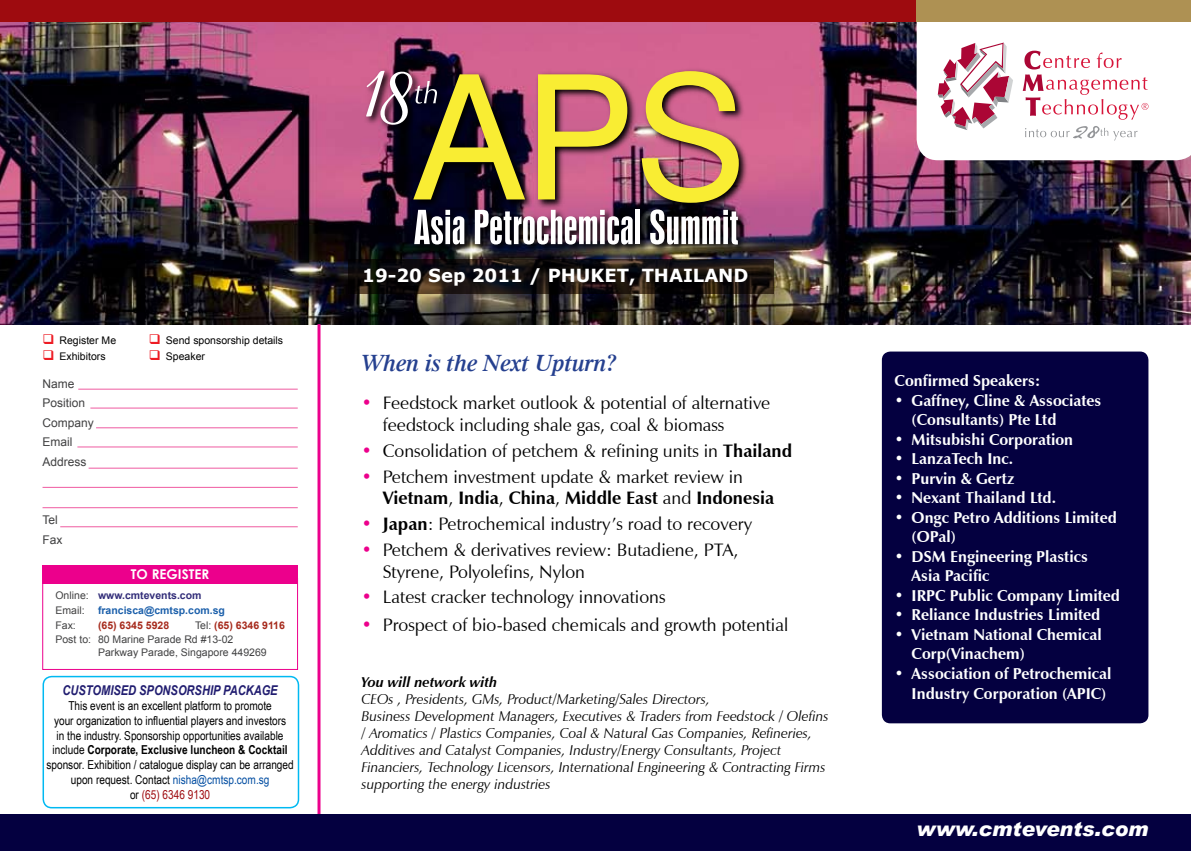
<style>
.page{position:relative;width:1191px;height:851px;background:#fff}
.page>*{position:absolute;margin:0;border:0;box-sizing:border-box;transform-origin:0 0}
.t1{font:italic 600 24px "Dutch 801 BT";color:#25408f}
.t2{font:italic 900 20.25px "Arial";color:#fff}
.t3{font:18px/21.6px "Zapf Humanist 601 BT";color:#000}
.t4{font:700 18px "Verdana";color:#fff}
.t5{font:700 15.75px/19.5px "Zapf Humanist 601 BT";color:#fff}
.t6{font:italic 14.25px/17.1px "Zapf Humanist 601 BT";color:#000}
.t7{font:italic 700 14.25px "Zapf Humanist 601 BT";color:#000}
.t8{font:italic 700 13.5px "Arial Narrow";color:#211d70}
.t9{font:700 13.5px "Century Gothic";color:#fff}
.t10{font:12.3px/14.7px "Arial Narrow";color:#000;text-align:center}
.t11{font:12px/19.5px "Arial";color:#414142}
.t12{font:10.5px/14.7px "Arial";color:#414142}
.t13{font:10.5px "Arial";color:#000}
.t14{font:700 10.5px/14.7px "Arial";color:#322d79}
.t15{font:700 10.5px "Arial";color:#1c60ab}
.t16{font:700 10.5px "Arial";color:#a62a1c}
.s1{color:#ed1c24}
.s2{font-weight:400;color:#414142}
.s3{font-weight:700;color:#a62a1c}
.s4{font-weight:700}
.s5{color:#034ea2}
.s6{color:#9e0b0f}
.s7{color:#ec008c}
</style>
<div class="page">
<img style="left:0;top:21px;width:1191px;height:303px">
<svg style="left:916px;top:21px;width:275px;height:139px"></svg>
<hr style="left:317px;top:324px;width:3px;height:526px;background:#ec008c">
<div style="left:0;top:0;width:916px;height:21px;background:#9e0b0f"></div>
<div style="left:916px;top:0;width:275px;height:21px;background:#ae9153"></div>
<div style="left:43px;top:675px;width:256px;height:133px;border:2px solid #00b9f2;border-radius:9px"></div>
<div style="left:43px;top:564px;width:255px;height:19px;background:#ec008c"></div>
<hr style="left:78px;top:389px;width:220px;height:1px;background:#ef5ba1">
<hr style="left:90px;top:408px;width:208px;height:1px;background:#ef5ba1">
<hr style="left:96px;top:427px;width:202px;height:1px;background:#ef5ba1">
<hr style="left:77px;top:446px;width:221px;height:1px;background:#ef5ba1">
<hr style="left:89px;top:468px;width:209px;height:1px;background:#ef5ba1">
<hr style="left:43px;top:487px;width:255px;height:1px;background:#ef5ba1">
<hr style="left:43px;top:507px;width:255px;height:1px;background:#ef5ba1">
<hr style="left:60px;top:526px;width:238px;height:1px;background:#ef5ba1">
<div style="left:0;top:814px;width:1191px;height:36px;background:#040040"></div>
<img style="left:361px;top:66px;width:389px;height:190px">
<svg style="left:538px;top:74px;width:89px;height:125px;background:#ce955c"></svg>
<img style="left:642px;top:71px;width:97px;height:132px">
<svg style="left:414px;top:210px;width:50px;height:34px"></svg>
<svg style="left:475px;top:210px;width:157px;height:34px"></svg>
<div style="left:635px;top:210px;width:5px;height:34px;background:#fff"></div>
<svg style="left:650px;top:209px;width:88px;height:35px"></svg>
<svg style="left:366px;top:71px;width:159px;height:128px;background:#6b543b"></svg>
<svg style="left:349px;top:260px;width:425px;height:34px;background:#181210"></svg>
<div style="left:882px;top:351px;width:266px;height:372px;background:#040040;border-radius:9px"></div>
<svg style="left:937px;top:43px;width:76px;height:87px"></svg>
<svg style="left:1022px;top:51px;width:126px;height:69px"></svg>
<svg style="left:1025px;top:126px;width:112px;height:14px"></svg>
<p class="t13" style="left:43px;top:333px;width:75px"><span class="s1">❑</span> Register Me</p>
<p class="t13" style="left:149px;top:333px;width:136px"><span class="s1">❑</span> Send sponsorship details</p>
<p class="t13" style="left:43px;top:350px;width:65px"><span class="s1">❑</span> Exhibitors</p>
<p class="t13" style="left:149px;top:350px;width:58px"><span class="s1">❑</span> Speaker</p>
<p class="t11" style="left:43px;top:374px;width:53px">Name<br>Position<br>Company<br>Email<br>Address</p>
<p class="t11" style="left:43px;top:510px;width:22px">Tel<br>Fax</p>
<p class="t9" style="left:131px;top:563px;width:80px">TO REGISTER</p>
<p class="t14" style="left:55px;top:588px;width:147px"><span class="s2">Online:</span> www.cmtevents.com<br><span class="s2">Email:</span></p>
<p class="t15" style="left:98px;top:603px;width:128px">francisca@cmtsp.com.sg</p>
<p class="t12" style="left:55px;top:617px;width:231px;text-indent:140px">Tel: <span class="s3">(65) 6346 9116<br></span>Post to: 80 Marine Parade Rd #13-02</p>
<p class="t12" style="left:98px;top:645px;width:170px">Parkway Parade, Singapore 449269</p>
<p class="t12" style="left:55px;top:617px;width:22px">Fax:</p>
<p class="t16" style="left:98px;top:618px;width:73px">(65) 6345 5928</p>
<p class="t8" style="left:63px;top:680px;width:217px">CUSTOMISED SPONSORSHIP PACKAGE</p>
<p class="t10" style="left:46px;top:697px;width:249px">This event is an excellent platform to promote<br>your organization to influential players and investors<br>in the industry. Sponsorship opportunities available include <span class="s4">Corporate, Exclusive luncheon &amp; Cocktail </span>sponsor. Exhibition / catalogue display can be arranged upon request. Contact <span class="s5">nisha@cmtsp.com.sg<br></span>or <span class="s6">(65) 6346 9130</span></p>
<p class="t4" style="left:362px;top:264px;width:388px">19-20 SEP 2011 / PHUKET, THAILAND</p>
<h1 class="t1" style="left:361px;top:348px;width:257px">When is the Next Upturn?</h1>
<p class="t3" style="left:383px;top:392px;width:389px;text-indent:-21px"><span class="s7">•</span> Feedstock market outlook &amp; potential of alternative feedstock including shale gas, coal &amp; biomass</p>
<p class="t3" style="left:361px;top:439px;width:432px"><span class="s7">•</span> Consolidation of petchem &amp; refining units in <span class="s4">Thailand</span></p>
<p class="t3" style="left:383px;top:465px;width:393px;text-indent:-21px"><span class="s7">•</span> Petchem investment update &amp; market review in<br><span class="s4">Vietnam</span>, <span class="s4">India</span>, <span class="s4">China</span>, <span class="s4">Middle East</span> and <span class="s4">Indonesia</span></p>
<p class="t3" style="left:361px;top:513px;width:392px"><span class="s7">•</span> <span class="s4">Japan</span>: Petrochemical industry’s road to recovery</p>
<p class="t3" style="left:383px;top:539px;width:357px;text-indent:-21px"><span class="s7">•</span> Petchem &amp; derivatives review: Butadiene, PTA,<br>Styrene, Polyolefins, Nylon</p>
<p class="t3" style="left:361px;top:586px;width:305px"><span class="s7">•</span> Latest cracker technology innovations</p>
<p class="t3" style="left:361px;top:614px;width:428px"><span class="s7">•</span> Prospect of bio-based chemicals and growth potential</p>
<p class="t7" style="left:361px;top:673px;width:137px">You will network with</p>
<p class="t6" style="left:361px;top:690px;width:468px">CEOs , Presidents, GMs, Product/Marketing/Sales Directors,<br>Business Development Managers, Executives &amp; Traders from Feedstock / Olefins / Aromatics / Plastics Companies, Coal &amp; Natural Gas Companies, Refineries, Additives and Catalyst Companies, Industry/Energy Consultants, Project Financiers, Technology Licensors, International Engineering &amp; Contracting Firms supporting the energy industries</p>
<p class="t5" style="left:894px;top:371px;width:147px">Confirmed Speakers:</p>
<p class="t5" style="left:911px;top:390px;width:191px;text-indent:-17px">• Gaffney, Cline &amp; Associates (Consultants) Pte Ltd</p>
<p class="t5" style="left:894px;top:429px;width:180px">• Mitsubishi Corporation</p>
<p class="t5" style="left:894px;top:449px;width:120px">• LanzaTech Inc.</p>
<p class="t5" style="left:894px;top:468px;width:121px">• Purvin &amp; Gertz</p>
<p class="t5" style="left:894px;top:488px;width:163px">• Nexant Thailand Ltd.</p>
<p class="t5" style="left:911px;top:507px;width:207px;text-indent:-17px">• Ongc Petro Additions Limited (OPal)</p>
<p class="t5" style="left:911px;top:546px;width:178px;text-indent:-17px">• DSM Engineering Plastics<br>Asia Pacific</p>
<p class="t5" style="left:894px;top:585px;width:227px">• IRPC Public Company Limited</p>
<p class="t5" style="left:894px;top:605px;width:207px">• Reliance Industries Limited</p>
<p class="t5" style="left:911px;top:624px;width:192px;text-indent:-17px">• Vietnam National Chemical<br>Corp(Vinachem)</p>
<p class="t5" style="left:911px;top:663px;width:201px;text-indent:-17px">• Association of Petrochemical<br>Industry Corporation (APIC)</p>
<p class="t2" style="left:916px;top:816px;width:233px">www.cmtevents.com</p>
</div>
